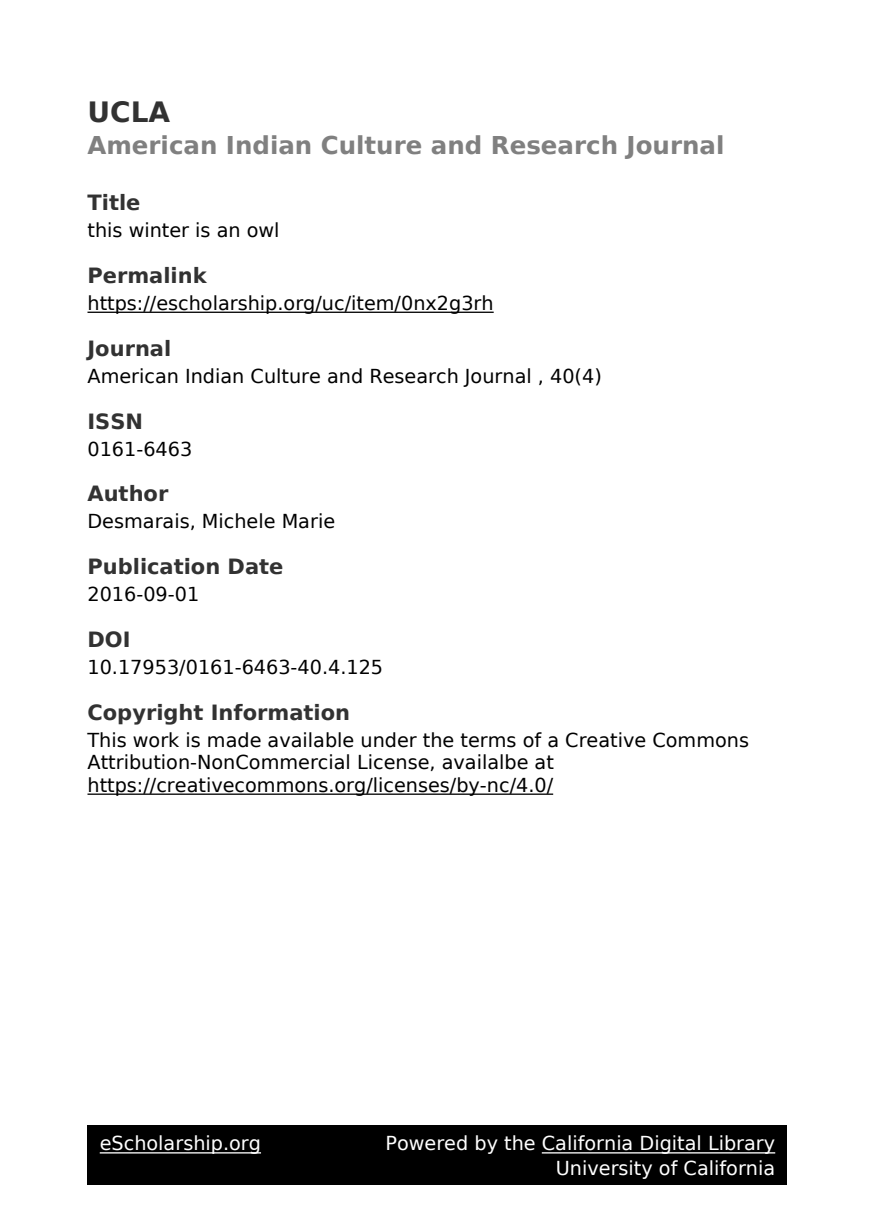
<style>
.page{position:relative;width:875px;height:1225px;background:#fff}
.page>*{position:absolute;margin:0;border:0;box-sizing:border-box;transform-origin:0 0}
.t1{font:700 28px "DejaVu Sans";color:#323232}
.t2{font:700 24.5px "DejaVu Sans";color:#808080}
.t3{font:700 21px "DejaVu Sans";color:#323232}
.t4{font:19.25px/22.4px "DejaVu Sans";color:#000}
.t5{font:19.25px/24.5px "DejaVu Sans";color:#fff;text-align:right}
</style>
<div class="page">
<hr style="left:88px;top:312px;width:406px;height:1px;background:#000">
<hr style="left:88px;top:794px;width:465px;height:1px;background:#000">
<div style="left:88px;top:1125px;width:700px;height:60px;background:#000"></div>
<hr style="left:100px;top:1152px;width:161px;height:2px;background:#fff">
<hr style="left:542px;top:1152px;width:233px;height:2px;background:#fff">
<h1 class="t1" style="left:88px;top:101px;width:84px">UCLA</h1>
<p class="t2" style="left:88px;top:136px;width:638px">American Indian Culture and Research Journal</p>
<p class="t3" style="left:88px;top:194px;width:54px">Title</p>
<p class="t4" style="left:88px;top:221px;width:194px">this winter is an owl</p>
<p class="t3" style="left:88px;top:267px;width:121px">Permalink</p>
<p class="t4" style="left:88px;top:294px;width:408px">https://escholarship.org/uc/item/0nx2g3rh</p>
<p class="t3" style="left:88px;top:340px;width:85px">Journal</p>
<p class="t4" style="left:88px;top:367px;width:516px">American Indian Culture and Research Journal , 40(4)</p>
<p class="t3" style="left:88px;top:413px;width:57px">ISSN</p>
<p class="t4" style="left:88px;top:439px;width:106px">0161-6463</p>
<p class="t3" style="left:88px;top:485px;width:82px">Author</p>
<p class="t4" style="left:88px;top:512px;width:249px">Desmarais, Michele Marie</p>
<p class="t3" style="left:88px;top:558px;width:198px">Publication Date</p>
<p class="t4" style="left:88px;top:585px;width:113px">2016-09-01</p>
<p class="t3" style="left:88px;top:631px;width:45px">DOI</p>
<p class="t4" style="left:88px;top:658px;width:297px">10.17953/0161-6463-40.4.125</p>
<p class="t3" style="left:88px;top:704px;width:264px">Copyright Information</p>
<p class="t4" style="left:88px;top:731px;width:663px">This work is made available under the terms of a Creative Commons<br>Attribution-NonCommercial License, availalbe at https://creativecommons.org/licenses/by-nc/4.0/</p>
<p class="t5" style="left:100px;top:1133px;width:163px">eScholarship.org</p>
<p class="t5" style="left:385px;top:1133px;width:391px">Powered by the California Digital Library<br>University of California</p>
</div>
